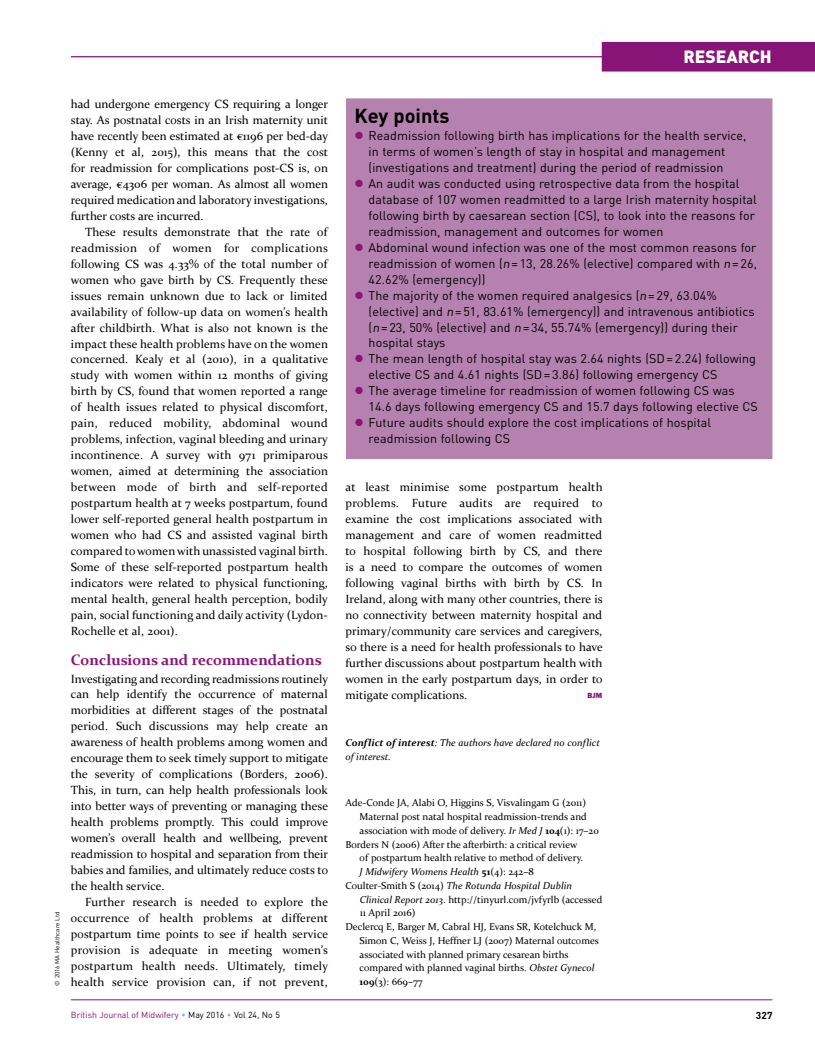
<style>
.page{position:relative;width:815px;height:1053px;background:#fff}
.page>*{position:absolute;margin:0;border:0;box-sizing:border-box;transform-origin:0 0}
.t1{font:700 20px "DIN";color:#000}
.t2{font:900 17.5px "DIN";color:#fff}
.t3{font:700 15px "Constantia";color:#881477}
.t4{font:12.5px/16px "DIN";letter-spacing:.005em;color:#000}
.t5{font:11.88px/16px "Constantia";letter-spacing:.005em;color:#000;text-align:justify}
.t6{font:10px "Constantia";color:#000}
.t7{font:italic 10px/13.8px "Constantia";color:#000}
.t8{font:700 10px "DIN";color:#000}
.t9{font:8.75px "DIN";color:#881477}
.t10{font:7.5px "ITC Franklin Gothic Std Hvy";color:#881477}
.t11{font:6.25px "DIN";color:#000}
.s1{color:#75bee9}
.s2{color:#000}
.s3{color:#881477}
.s4{font-weight:700}
.s5{font-style:italic}
.s6{font-weight:700;font-style:normal}
.s7{font-style:normal}
</style>
<div class="page">
<hr style="left:71px;top:56px;width:701px;height:1px;background:#881477">
<div style="left:602px;top:42px;width:213px;height:29px;background:#881477"></div>
<hr style="left:71px;top:999px;width:701px;height:1px;background:#881477">
<div style="left:347px;top:99px;width:425px;height:359px;background:#b582af"></div>
<div style="left:346px;top:98px;width:426px;height:361px;border:1px solid #b582af"></div>
<p class="t11" style="left:53px;top:985px;width:75px;rotate:-90deg">© 2016 MA Healthcare Ltd</p>
<p class="t5" style="left:71px;top:95px;width:259px">had undergone emergency CS requiring a longer stay. As postnatal costs in an Irish maternity unit have recently been estimated at €1196 per bed-day (Kenny et al, 2015), this means that the cost for readmission for complications post-CS is, on average, €4306 per woman. As almost all women required medication and laboratory investigations, further costs are incurred.</p>
<p class="t5" style="left:71px;top:223px;width:259px;text-indent:14px">These results demonstrate that the rate of readmission of women for complications following CS was 4.33% of the total number of women who gave birth by CS. Frequently these issues remain unknown due to lack or limited availability of follow-up data on women’s health after childbirth. What is also not known is the impact these health problems have on the women concerned. Kealy et al (2010), in a qualitative study with women within 12 months of giving birth by CS, found that women reported a range of health issues related to physical discomfort, pain, reduced mobility, abdominal wound problems, infection, vaginal bleeding and urinary incontinence. A survey with 971 primiparous women, aimed at determining the association between mode of birth and self-reported postpartum health at 7 weeks postpartum, found lower self-reported general health postpartum in women who had CS and assisted vaginal birth compared to women with unassisted vaginal birth.<br>Some of these self-reported postpartum health indicators were related to physical functioning, mental health, general health perception, bodily pain, social functioning and daily activity (Lydon-Rochelle et al, 2001).</p>
<p class="t3" style="left:71px;top:649px;width:252px">Conclusions and recommendations</p>
<p class="t5" style="left:71px;top:670px;width:259px">Investigating and recording readmissions routinely can help identify the occurrence of maternal morbidities at different stages of the postnatal period. Such discussions may help create an awareness of health problems among women and encourage them to seek timely support to mitigate the severity of complications (Borders, 2006).<br>This, in turn, can help health professionals look into better ways of preventing or managing these health problems promptly. This could improve women’s overall health and wellbeing, prevent readmission to hospital and separation from their babies and families, and ultimately reduce costs to the health service.</p>
<p class="t5" style="left:71px;top:893px;width:259px;text-indent:14px">Further research is needed to explore the occurrence of health problems at different postpartum time points to see if health service provision is adequate in meeting women’s postpartum health needs. Ultimately, timely health service provision can, if not prevent,</p>
<p class="t9" style="left:71px;top:1008px;width:211px">British Journal of Midwifery <span class="s1">•</span> <span class="s2">May 2016</span> <span class="s1">•</span> <span class="s2">Vol 24, No 5</span></p>
<h2 class="t2" style="left:683px;top:45px;width:90px">RESEARCH</h2>
<h1 class="t1" style="left:354px;top:102px;width:97px">Key points</h1>
<p class="t4" style="left:369px;top:127px;width:379px;text-indent:-14px"><span class="s3">●</span> Readmission following birth has implications for the health service, in terms of women’s length of stay in hospital and management (investigations and treatment) during the period of readmission</p>
<p class="t4" style="left:369px;top:175px;width:390px;text-indent:-14px"><span class="s3">●</span> An audit was conducted using retrospective data from the hospital database of 107 women readmitted to a large Irish maternity hospital following birth by caesarean section (CS), to look into the reasons for readmission, management and outcomes for women</p>
<p class="t4" style="left:369px;top:239px;width:390px;text-align:justify;text-indent:-14px"><span class="s3">●</span> Abdominal wound infection was one of the most common reasons for readmission of women (n= 13, 28.26% (elective) compared with n= 26, 42.62% (emergency))</p>
<p class="t4" style="left:369px;top:287px;width:388px;text-indent:-14px"><span class="s3">●</span> The majority of the women required analgesics (n= 29, 63.04% (elective) and n= 51, 83.61% (emergency)) and intravenous antibiotics (n= 23, 50% (elective) and n= 34, 55.74% (emergency)) during their hospital stays</p>
<p class="t4" style="left:369px;top:350px;width:389px;text-indent:-14px"><span class="s3">●</span> The mean length of hospital stay was 2.64 nights (SD= 2.24) following elective CS and 4.61 nights (SD= 3.86) following emergency CS</p>
<p class="t4" style="left:369px;top:382px;width:391px;text-indent:-14px"><span class="s3">●</span> The average timeline for readmission of women following CS was<br>14.6 days following emergency CS and 15.7 days following elective CS</p>
<p class="t4" style="left:369px;top:414px;width:344px;text-indent:-14px"><span class="s3">●</span> Future audits should explore the cost implications of hospital readmission following CS</p>
<p class="t5" style="left:345px;top:478px;width:259px">at least minimise some postpartum health problems. Future audits are required to examine the cost implications associated with management and care of women readmitted to hospital following birth by CS, and there is a need to compare the outcomes of women following vaginal births with birth by CS. In Ireland, along with many other countries, there is no connectivity between maternity hospital and primary/community care services and caregivers, so there is a need for health professionals to have further discussions about postpartum health with women in the early postpartum days, in order to mitigate complications.</p>
<p class="t10" style="left:588px;top:691px;width:16px">BJM</p>
<p class="t7" style="left:345px;top:735px;width:256px"><span class="s4">Conflict of interest</span>: The authors have declared no conflict of interest.</p>
<p class="t6" style="left:345px;top:796px;width:242px">Ade-Conde JA, Alabi O, Higgins S, Visvalingam G (2011)</p>
<p class="t6" style="left:360px;top:809px;width:229px">Maternal post natal hospital readmission-trends and</p>
<p class="t6" style="left:360px;top:823px;width:241px">association with mode of delivery. <span class="s5">Ir Med J</span> <span class="s4">104</span>(1): 17–20</p>
<p class="t6" style="left:345px;top:837px;width:234px">Borders N (2006) After the afterbirth: a critical review</p>
<p class="t6" style="left:360px;top:851px;width:225px">of postpartum health relative to method of delivery.</p>
<p class="t7" style="left:360px;top:864px;width:176px">J Midwifery Womens Health <span class="s6">51</span><span class="s7">(4): 242–8</span></p>
<p class="t7" style="left:345px;top:878px;width:228px"><span class="s7">Coulter-Smith S (2014)</span> The Rotunda Hospital Dublin</p>
<p class="t6" style="left:360px;top:892px;width:244px"><span class="s5">Clinical Report 2013</span>. http://tinyurl.com/jvfyrlb (accessed</p>
<p class="t6" style="left:360px;top:906px;width:57px">11 April 2016)</p>
<p class="t6" style="left:345px;top:919px;width:252px">Declercq E, Barger M, Cabral HJ, Evans SR, Kotelchuck M,</p>
<p class="t6" style="left:360px;top:933px;width:241px">Simon C, Weiss J, Heffner LJ (2007) Maternal outcomes</p>
<p class="t6" style="left:360px;top:947px;width:210px">associated with planned primary cesarean births</p>
<p class="t6" style="left:360px;top:961px;width:236px">compared with planned vaginal births. <span class="s5">Obstet Gynecol</span></p>
<p class="t6" style="left:360px;top:974px;width:65px"><span class="s4">109</span>(3): 669–77</p>
<p class="t8" style="left:756px;top:1008px;width:18px">327</p>
</div>
